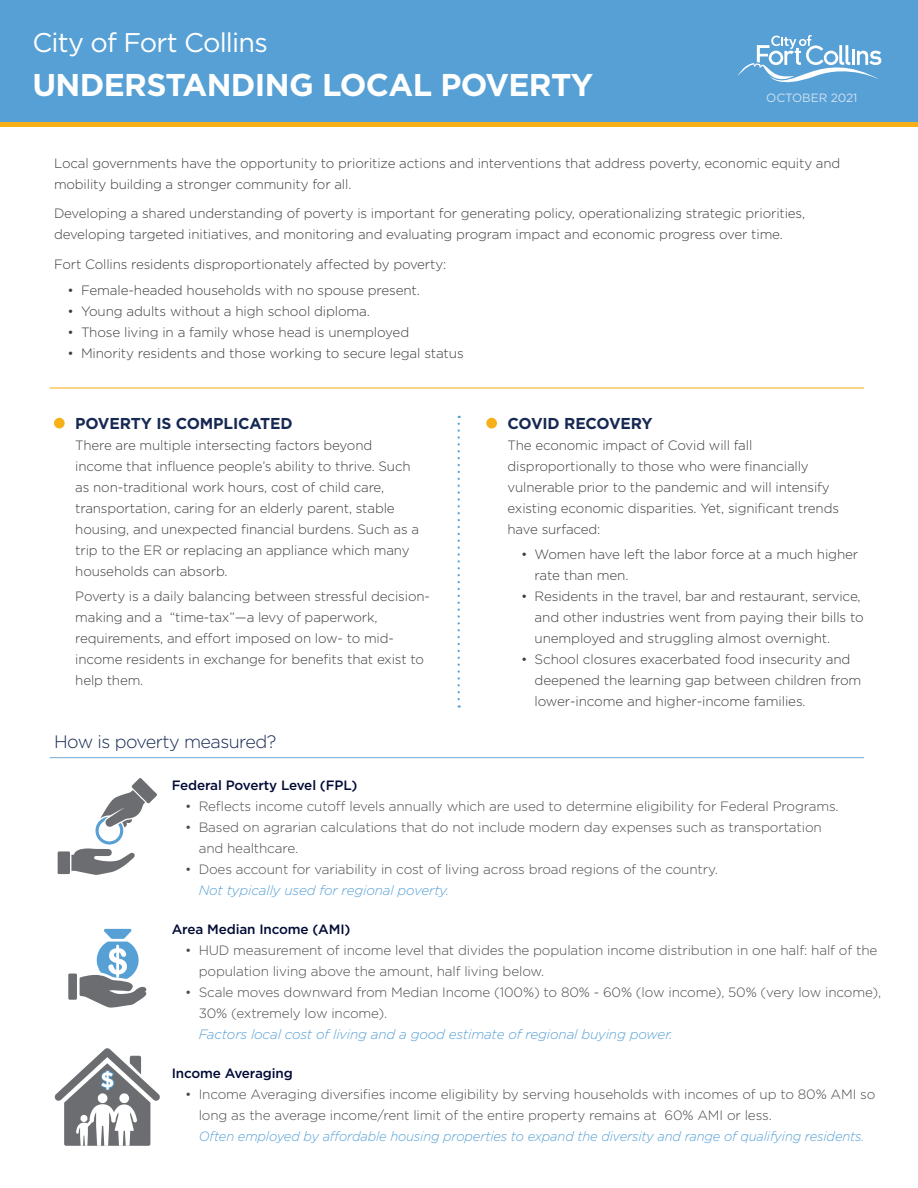
<style>
.page{position:relative;width:918px;height:1188px;background:#fff}
.page>*{position:absolute;margin:0;border:0;box-sizing:border-box;transform-origin:0 0}
.t1{font:700 31.5px "Gotham";letter-spacing:-.02em;color:#fff}
.t2{font:27px "Gotham";letter-spacing:-.03em;color:#fff}
.t3{font:300 18px "Gotham";letter-spacing:-.03em;color:#172953}
.t4{font:700 15.75px "Gotham";letter-spacing:-.01em;color:#172953}
.t5{font:300 13.5px/21px "Gotham";letter-spacing:-.01em;color:#3e3e3f}
.t6{font:300 13.5px/21px "Gotham";letter-spacing:-.01em;color:#4b4c4d}
.t7{font:italic 300 13.5px "Gotham";letter-spacing:-.01em;color:#56a0d5}
.t8{font:italic 300 13.5px "Gotham";letter-spacing:-.01em;color:#56a0d5;scale:.96 1}
.t9{font:500 13.5px "Gotham";letter-spacing:-.01em;color:#000a35}
.t10{font:12px "Gotham";letter-spacing:-.01em;color:#d0e1f2}
</style>
<div class="page">
<div style="left:0;top:0;width:918px;height:123px;background:#56a0d5"></div>
<div style="left:0;top:122px;width:918px;height:5px;background:#f7b118"></div>
<svg style="left:738px;top:35px;width:143px;height:48px"></svg>
<hr style="left:50px;top:757px;width:814px;height:1px;background:#7baed5">
<hr style="left:50px;top:387px;width:814px;height:2px;background:#f7b118">
<svg style="left:68px;top:929px;width:79px;height:79px"></svg>
<svg style="left:58px;top:778px;width:99px;height:97px"></svg>
<svg style="left:54px;top:1048px;width:106px;height:98px"></svg>
<svg style="left:458px;top:424px;width:2px;height:284px"></svg>
<div style="left:54px;top:418px;width:11px;height:10px;background:#f7b118;border-radius:50%"></div>
<div style="left:486px;top:418px;width:11px;height:10px;background:#f7b118;border-radius:50%"></div>
<p class="t2" style="left:32px;top:26px;width:237px">City of Fort Collins</p>
<p class="t1" style="left:32px;top:64px;width:563px">UNDERSTANDING LOCAL POVERTY</p>
<p class="t10" style="left:766px;top:90px;width:93px">OCTOBER 2021</p>
<p class="t5" style="left:54px;top:152px;width:788px">Local governments have the opportunity to prioritize actions and interventions that address poverty, economic equity and mobility building a stronger community for all.</p>
<p class="t5" style="left:54px;top:203px;width:753px">Developing a shared understanding of poverty is important for generating policy, operationalizing strategic priorities, developing targeted initiatives, and monitoring and evaluating program impact and economic progress over time.</p>
<p class="t5" style="left:54px;top:254px;width:394px">Fort Collins residents disproportionately affected by poverty:</p>
<p class="t5" style="left:68px;top:279px;width:354px">• Female-headed households with no spouse present.</p>
<p class="t5" style="left:68px;top:300px;width:304px">• Young adults without a high school diploma.</p>
<p class="t5" style="left:68px;top:321px;width:343px">• Those living in a family whose head is unemployed</p>
<p class="t5" style="left:68px;top:342px;width:398px">• Minority residents and those working to secure legal status</p>
<p class="t4" style="left:75px;top:413px;width:219px">POVERTY IS COMPLICATED</p>
<p class="t5" style="left:75px;top:434px;width:345px">There are multiple intersecting factors beyond income that influence people’s ability to thrive. Such as non-traditional work hours, cost of child care, transportation, caring for an elderly parent, stable housing, and unexpected financial burdens. Such as a trip to the ER or replacing an appliance which many households can absorb.</p>
<p class="t5" style="left:75px;top:586px;width:356px">Poverty is a daily balancing between stressful decision&shy;making and a “time-tax”—a levy of paperwork, requirements, and effort imposed on low- to mid&shy;income residents in exchange for benefits that exist to help them.</p>
<p class="t3" style="left:54px;top:731px;width:224px">How is poverty measured?</p>
<p class="t4" style="left:508px;top:413px;width:147px">COVID RECOVERY</p>
<p class="t5" style="left:508px;top:434px;width:333px">The economic impact of Covid will fall disproportionally to those who were financially vulnerable prior to the pandemic and will intensify existing economic disparities. Yet, significant trends have surfaced:</p>
<p class="t5" style="left:535px;top:544px;width:325px;text-indent:-14px">• Women have left the labor force at a much higher rate than men.</p>
<p class="t5" style="left:535px;top:586px;width:331px;text-indent:-14px">• Residents in the travel, bar and restaurant, service, and other industries went from paying their bills to unemployed and struggling almost overnight.</p>
<p class="t5" style="left:535px;top:649px;width:328px;text-indent:-14px">• School closures exacerbated food insecurity and deepened the learning gap between children from lower-income and higher-income families.</p>
<p class="t9" style="left:172px;top:776px;width:187px">Federal Poverty Level (FPL)</p>
<p class="t6" style="left:185px;top:795px;width:655px">• Reflects income cutoff levels annually which are used to determine eligibility for Federal Programs.</p>
<p class="t6" style="left:199px;top:816px;width:625px;text-indent:-13px">• Based on agrarian calculations that do not include modern day expenses such as transportation and healthcare.</p>
<p class="t6" style="left:185px;top:858px;width:534px">• Does account for variability in cost of living across broad regions of the country.</p>
<p class="t7" style="left:199px;top:882px;width:252px">Not typically used for regional poverty.</p>
<p class="t9" style="left:172px;top:920px;width:180px">Area Median Income (AMI)</p>
<p class="t6" style="left:199px;top:939px;width:680px;text-indent:-13px">• HUD measurement of income level that divides the population income distribution in one half: half of the population living above the amount, half living below.</p>
<p class="t6" style="left:199px;top:981px;width:684px;text-indent:-13px">• Scale moves downward from Median Income (100%) to 80% - 60% (low income), 50% (very low income),<br>30% (extremely low income).</p>
<p class="t7" style="left:199px;top:1026px;width:475px">Factors local cost of living and a good estimate of regional buying power.</p>
<p class="t9" style="left:172px;top:1064px;width:123px">Income Averaging</p>
<p class="t6" style="left:199px;top:1083px;width:678px;text-indent:-13px">• Income Averaging diversifies income eligibility by serving households with incomes of up to 80% AMI so long as the average income/rent limit of the entire property remains at 60% AMI or less.</p>
<p class="t8" style="left:199px;top:1128px;width:695px">Often employed by affordable housing properties to expand the diversity and range of qualifying residents.</p>
</div>
